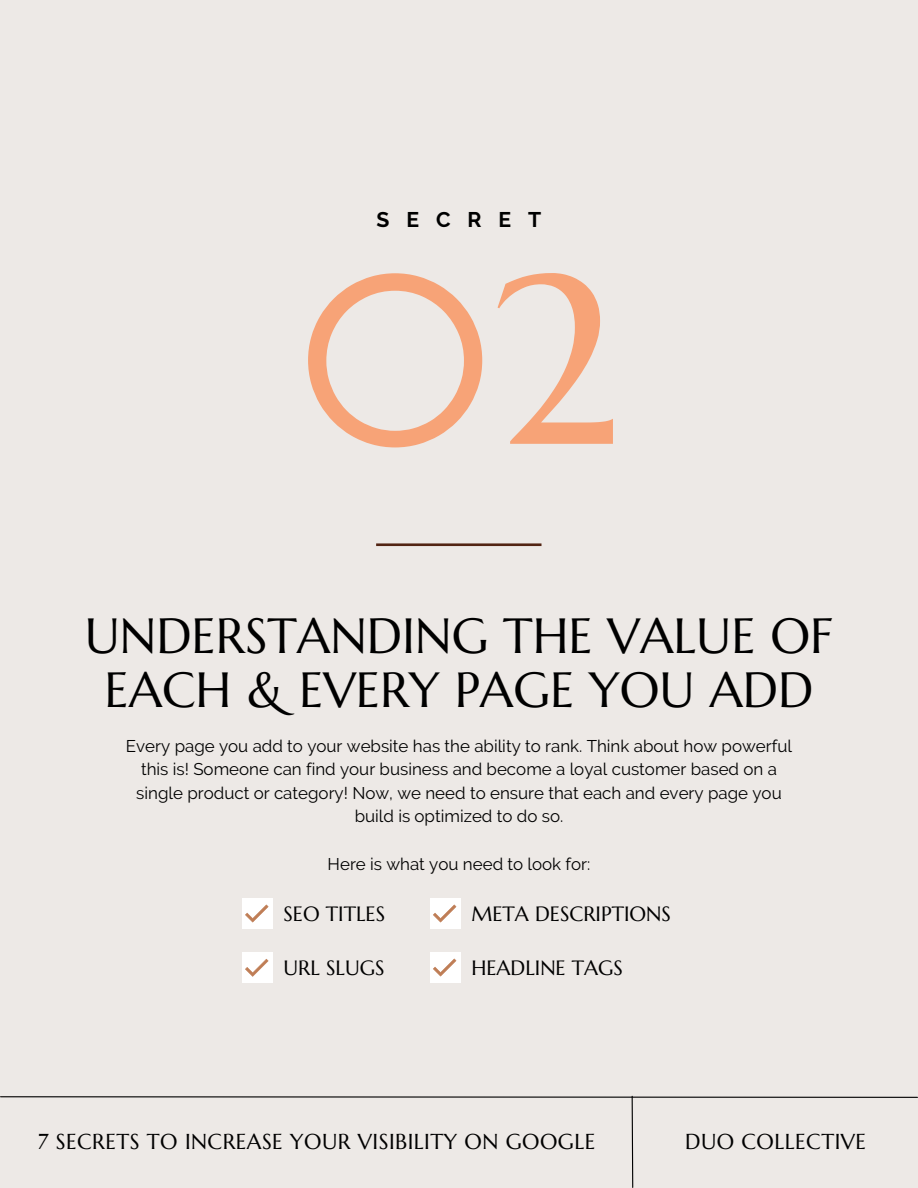
<style>
.page{position:relative;width:918px;height:1188px;background:#ede9e6}
.page>*{position:absolute;margin:0;border:0;box-sizing:border-box;transform-origin:0 0}
.t1{font:239.85px "Marcellus";color:#f7a377}
.t2{font:49.35px/54px "Marcellus";color:#000;text-align:center}
.t3{font:21.6px "Marcellus";letter-spacing:.02em;color:#000}
.t4{font:700 21.15px "Raleway";letter-spacing:.8em;color:#000}
.t5{font:20.7px "Marcellus";color:#000}
.t6{font:16.95px/23.7px "Raleway";color:#000;text-align:center}
</style>
<div class="page">
<svg style="left:376px;top:543px;width:166px;height:3px"></svg>
<div style="left:242px;top:898px;width:31px;height:31px;background:#fff"></div>
<div style="left:430px;top:898px;width:30px;height:31px;background:#fff"></div>
<div style="left:430px;top:952px;width:30px;height:31px;background:#fff"></div>
<div style="left:242px;top:953px;width:31px;height:30px;background:#fff"></div>
<svg style="left:245px;top:905px;width:24px;height:17px"></svg>
<svg style="left:433px;top:905px;width:23px;height:17px"></svg>
<svg style="left:433px;top:959px;width:23px;height:17px"></svg>
<svg style="left:245px;top:959px;width:24px;height:18px"></svg>
<svg style="left:0;top:1095px;width:918px;height:93px"></svg>
<p class="t4" style="left:377px;top:207px;width:166px">SECRET</p>
<h1 class="t1" style="left:298px;top:210px;width:322px">02</h1>
<h2 class="t2" style="left:85px;top:609px;width:750px">UNDERSTANDING THE VALUE OF<br>EACH &amp; EVERY PAGE YOU ADD</h2>
<p class="t6" style="left:126px;top:734px;width:668px">Every page you add to your website has the ability to rank. Think about how powerful this is! Someone can find your business and become a loyal customer based on a single product or category! Now, we need to ensure that each and every page you build is optimized to do so.</p>
<p class="t6" style="left:328px;top:852px;width:264px">Here is what you need to look for:</p>
<p class="t5" style="left:284px;top:900px;width:103px">SEO TITLES</p>
<p class="t5" style="left:471px;top:900px;width:201px">META DESCRIPTIONS</p>
<p class="t5" style="left:284px;top:955px;width:102px">URL SLUGS</p>
<p class="t5" style="left:471px;top:954px;width:153px">HEADLINE TAGS</p>
<p class="t3" style="left:38px;top:1128px;width:559px">7 SECRETS TO INCREASE YOUR VISIBILITY ON GOOGLE</p>
<p class="t3" style="left:685px;top:1128px;width:182px">DUO COLLECTIVE</p>
</div>
